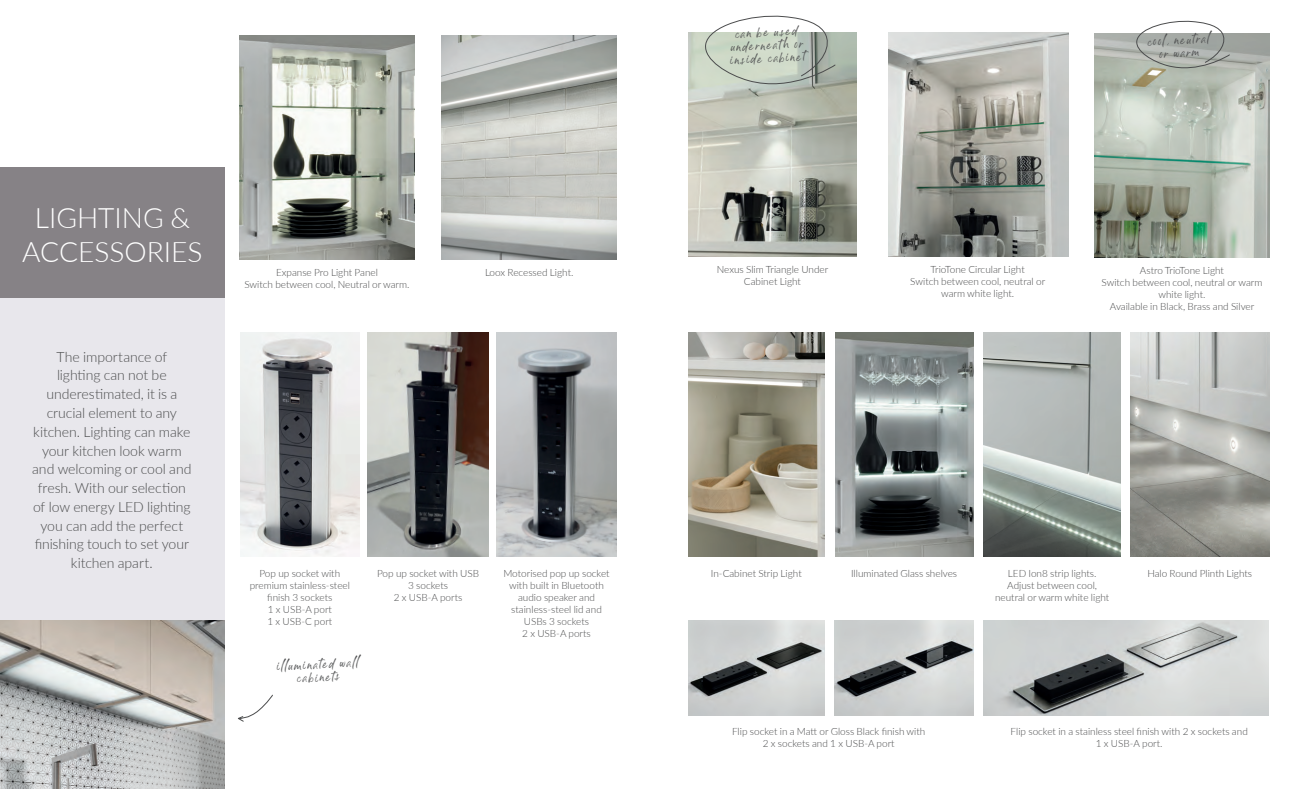
<style>
.page{position:relative;width:1306px;height:789px;background:#fff}
.page>*{position:absolute;margin:0;border:0;box-sizing:border-box;transform-origin:0 0}
.t1{font:300 28.1px/33.8px "Lato";color:#fff;text-align:center}
.t2{font:300 14.1px/18.8px "Lato";letter-spacing:-.005em;color:#4b4c4d;text-align:center}
.t3{font:14px/13px "Aksana";color:#4b4c4d;text-align:center}
.t4{font:300 10px/12px "Lato";color:#4b4c4d;text-align:center}
</style>
<div class="page">
<div style="left:0;top:167px;width:224px;height:453px;background:#e8e7ec"></div>
<img style="left:983px;top:620px;width:285px;height:95px">
<img style="left:0;top:620px;width:224px;height:168px">
<img style="left:1094px;top:33px;width:175px;height:224px">
<img style="left:239px;top:36px;width:175px;height:224px">
<img style="left:441px;top:36px;width:175px;height:224px">
<img style="left:888px;top:33px;width:180px;height:224px">
<img style="left:688px;top:33px;width:168px;height:224px">
<img style="left:688px;top:332px;width:136px;height:224px">
<img style="left:1130px;top:332px;width:139px;height:224px">
<img style="left:983px;top:332px;width:137px;height:224px">
<svg style="left:238px;top:694px;width:35px;height:27px"></svg>
<svg style="left:1134px;top:20px;width:96px;height:55px"></svg>
<svg style="left:703px;top:15px;width:132px;height:78px"></svg>
<img style="left:688px;top:620px;width:136px;height:94px">
<img style="left:496px;top:332px;width:120px;height:224px">
<img style="left:834px;top:620px;width:140px;height:95px">
<img style="left:835px;top:332px;width:139px;height:224px">
<div style="left:0;top:167px;width:224px;height:131px;background:#868286"></div>
<img style="left:368px;top:332px;width:120px;height:224px">
<img style="left:240px;top:332px;width:120px;height:224px">
<h3 class="t3" style="left:728px;top:27px;width:77px;rotate:-3deg">can be used underneath or inside cabinet</h3>
<h3 class="t3" style="left:1147px;top:34px;width:64px;rotate:-3deg">cool neutral or warm</h3>
<h1 class="t1" style="left:22px;top:200px;width:182px">LIGHTING &amp;<br>ACCESSORIES</h1>
<p class="t2" style="left:32px;top:346px;width:161px">The importance of<br>lighting can not be underestimated, it is a crucial element to any kitchen. Lighting can make your kitchen look warm and welcoming or cool and fresh. With our selection of low energy LED lighting you can add the perfect finishing touch to set your kitchen apart.</p>
<p class="t4" style="left:244px;top:266px;width:167px">Expanse Pro Light Panel<br>Switch between cool, Neutral or warm.</p>
<p class="t4" style="left:485px;top:266px;width:90px">Loox Recessed Light.</p>
<p class="t4" style="left:910px;top:263px;width:136px">TrioTone Circular Light<br>Switch between cool, neutral or warm white light.</p>
<p class="t4" style="left:717px;top:263px;width:113px">Nexus Slim Triangle Under<br>Cabinet Light</p>
<p class="t4" style="left:1101px;top:264px;width:162px">Astro TrioTone Light<br>Switch between cool, neutral or warm white light.<br>Available in Black, Brass and Silver</p>
<p class="t4" style="left:250px;top:567px;width:102px">Pop up socket with premium stainless-steel finish 3 sockets<br>1 x USB-A port<br>1 x USB-C port</p>
<p class="t4" style="left:377px;top:567px;width:103px">Pop up socket with USB<br>3 sockets<br>2 x USB-A ports</p>
<p class="t4" style="left:503px;top:567px;width:108px">Motorised pop up socket with built in Bluetooth audio speaker and stainless-steel lid and<br>USBs 3 sockets<br>2 x USB-A ports</p>
<h3 class="t3" style="left:276px;top:659px;width:83px;rotate:-3deg">illuminated wall cabinets</h3>
<p class="t4" style="left:711px;top:567px;width:92px">In-Cabinet Strip Light</p>
<p class="t4" style="left:1008px;top:567px;width:90px">LED Ion8 strip lights.</p>
<p class="t4" style="left:1147px;top:567px;width:106px">Halo Round Plinth Lights</p>
<p class="t4" style="left:995px;top:579px;width:116px">Adjust between cool, neutral or warm white light</p>
<p class="t4" style="left:851px;top:567px;width:108px">Illuminated Glass shelves</p>
<p class="t4" style="left:732px;top:725px;width:195px">Flip socket in a Matt or Gloss Black finish with<br>2 x sockets and 1 x USB-A port</p>
<p class="t4" style="left:1010px;top:725px;width:239px">Flip socket in a stainless steel finish with 2 x sockets and<br>1 x USB-A port.</p>
</div>
